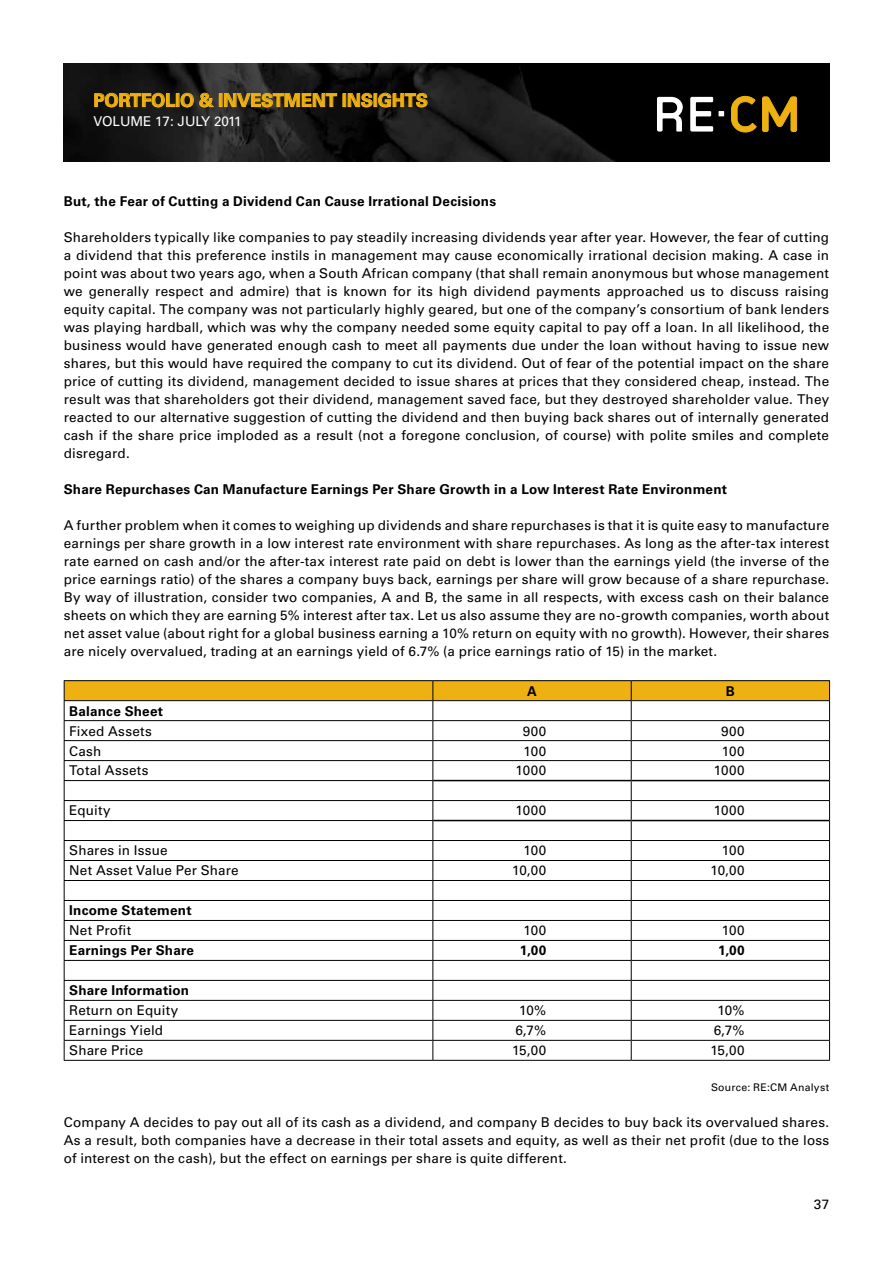
<style>
.page{position:relative;width:893px;height:1263px;background:#fff}
.page>*{position:absolute;margin:0;border:0;box-sizing:border-box;transform-origin:0 0}
.t1{font:700 18px "Univers LT Std";color:#eeb111}
.t2{font:13.5px/18px "Univers LT Std";letter-spacing:.015em;color:#000;text-align:justify}
.t3{font:700 13.5px "Univers LT Std";letter-spacing:.015em;color:#000}
.t4{font:13.5px "Univers LT Std";color:#fff}
.t5{font:10.5px "Univers LT Std";letter-spacing:.025em;color:#000}
</style>
<div class="page">
<img style="left:64px;top:64px;width:765px;height:98px">
<svg style="left:762px;top:96px;width:35px;height:36px"></svg>
<svg style="left:731px;top:96px;width:25px;height:36px"></svg>
<svg style="left:657px;top:97px;width:26px;height:35px"></svg>
<svg style="left:690px;top:97px;width:34px;height:35px"></svg>
<svg style="left:94px;top:92px;width:121px;height:16px;background:#5a4716"></svg>
<div style="left:219px;top:93px;width:3px;height:14px;border:1px solid #eeb111"></div>
<svg style="left:224px;top:90px;width:113px;height:18px;background:#5f4c1a"></svg>
<div style="left:343px;top:93px;width:3px;height:14px;border:1px solid #eeb111"></div>
<svg style="left:347px;top:92px;width:81px;height:16px"></svg>
<hr style="left:64px;top:680px;width:369px;height:1px;background:#000">
<hr style="left:433px;top:680px;width:198px;height:1px;background:#000">
<hr style="left:631px;top:680px;width:199px;height:1px;background:#000">
<svg style="left:64px;top:681px;width:766px;height:379px"></svg>
<hr style="left:64px;top:1060px;width:369px;height:1px;background:#000">
<hr style="left:433px;top:1060px;width:198px;height:1px;background:#000">
<hr style="left:631px;top:1060px;width:199px;height:1px;background:#000">
<hr style="left:433px;top:780px;width:198px;height:1px;background:#000">
<hr style="left:631px;top:780px;width:198px;height:1px;background:#000">
<hr style="left:433px;top:820px;width:198px;height:1px;background:#000">
<hr style="left:631px;top:820px;width:198px;height:1px;background:#000">
<h1 class="t1" style="left:94px;top:90px;width:336px">POrtfolio &amp; Investment insights</h1>
<p class="t4" style="left:94px;top:113px;width:149px">volume 17: JULY 2011</p>
<p class="t3" style="left:64px;top:194px;width:434px">But, the Fear of Cutting a Dividend Can Cause Irrational Decisions</p>
<p class="t2" style="left:64px;top:229px;width:767px">Shareholders typically like companies to pay steadily increasing dividends year after year. However, the fear of cutting a dividend that this preference instils in management may cause economically irrational decision making. A case in point was about two years ago, when a South African company (that shall remain anonymous but whose management we generally respect and admire) that is known for its high dividend payments approached us to discuss raising equity capital. The company was not particularly highly geared, but one of the company’s consortium of bank lenders was playing hardball, which was why the company needed some equity capital to pay off a loan. In all likelihood, the business would have generated enough cash to meet all payments due under the loan without having to issue new shares, but this would have required the company to cut its dividend. Out of fear of the potential impact on the share price of cutting its dividend, management decided to issue shares at prices that they considered cheap, instead. The result was that shareholders got their dividend, management saved face, but they destroyed shareholder value. They reacted to our alternative suggestion of cutting the dividend and then buying back shares out of internally generated cash if the share price imploded as a result (not a foregone conclusion, of course) with polite smiles and complete disregard.</p>
<p class="t3" style="left:64px;top:482px;width:665px">Share Repurchases Can Manufacture Earnings Per Share Growth in a Low Interest Rate Environment</p>
<p class="t2" style="left:64px;top:516px;width:767px">A further problem when it comes to weighing up dividends and share repurchases is that it is quite easy to manufacture earnings per share growth in a low interest rate environment with share repurchases. As long as the after-tax interest rate earned on cash and/or the after-tax interest rate paid on debt is lower than the earnings yield (the inverse of the price earnings ratio) of the shares a company buys back, earnings per share will grow because of a share repurchase.<br>By way of illustration, consider two companies, A and B, the same in all respects, with excess cash on their balance sheets on which they are earning 5% interest after tax. Let us also assume they are no-growth companies, worth about net asset value (about right for a global business earning a 10% return on equity with no growth). However, their shares are nicely overvalued, trading at an earnings yield of 6.7% (a price earnings ratio of 15) in the market.</p>
<p class="t3" style="left:527px;top:683px;width:11px">A</p>
<p class="t3" style="left:726px;top:683px;width:11px">B</p>
<p class="t3" style="left:69px;top:703px;width:95px">Balance Sheet</p>
<p class="t2" style="left:69px;top:722px;width:84px">Fixed Assets</p>
<p class="t2" style="left:523px;top:722px;width:25px">900</p>
<p class="t2" style="left:721px;top:722px;width:25px">900</p>
<p class="t2" style="left:69px;top:742px;width:34px">Cash</p>
<p class="t2" style="left:524px;top:742px;width:24px">100</p>
<p class="t2" style="left:722px;top:742px;width:24px">100</p>
<p class="t2" style="left:69px;top:762px;width:81px">Total Assets</p>
<p class="t2" style="left:516px;top:762px;width:32px">1000</p>
<p class="t2" style="left:714px;top:762px;width:32px">1000</p>
<p class="t2" style="left:69px;top:802px;width:43px">Equity</p>
<p class="t2" style="left:516px;top:802px;width:32px">1000</p>
<p class="t2" style="left:714px;top:802px;width:32px">1000</p>
<p class="t2" style="left:69px;top:842px;width:100px">Shares in Issue</p>
<p class="t2" style="left:524px;top:842px;width:24px">100</p>
<p class="t2" style="left:722px;top:842px;width:24px">100</p>
<p class="t2" style="left:69px;top:862px;width:171px">Net Asset Value Per Share</p>
<p class="t2" style="left:512px;top:862px;width:36px">10,00</p>
<p class="t2" style="left:710px;top:862px;width:36px">10,00</p>
<p class="t3" style="left:69px;top:903px;width:124px">Income Statement</p>
<p class="t2" style="left:69px;top:922px;width:63px">Net Profit</p>
<p class="t2" style="left:524px;top:922px;width:24px">100</p>
<p class="t2" style="left:722px;top:922px;width:24px">100</p>
<p class="t3" style="left:69px;top:943px;width:126px">Earnings Per Share</p>
<p class="t3" style="left:520px;top:943px;width:28px">1,00</p>
<p class="t3" style="left:718px;top:943px;width:28px">1,00</p>
<p class="t3" style="left:69px;top:983px;width:121px">Share Information</p>
<p class="t2" style="left:69px;top:1001px;width:111px">Return on Equity</p>
<p class="t2" style="left:519px;top:1001px;width:28px">10%</p>
<p class="t2" style="left:718px;top:1001px;width:28px">10%</p>
<p class="t2" style="left:69px;top:1021px;width:95px">Earnings Yield</p>
<p class="t2" style="left:515px;top:1021px;width:32px">6,7%</p>
<p class="t2" style="left:714px;top:1021px;width:32px">6,7%</p>
<p class="t2" style="left:69px;top:1041px;width:76px">Share Price</p>
<p class="t2" style="left:512px;top:1041px;width:36px">15,00</p>
<p class="t2" style="left:710px;top:1041px;width:36px">15,00</p>
<p class="t5" style="left:711px;top:1081px;width:120px">Source: RE:CM Analyst</p>
<p class="t2" style="left:64px;top:1113px;width:767px">Company A decides to pay out all of its cash as a dividend, and company B decides to buy back its overvalued shares.<br>As a result, both companies have a decrease in their total assets and equity, as well as their net profit (due to the loss of interest on the cash), but the effect on earnings per share is quite different.</p>
<p class="t2" style="left:814px;top:1195px;width:17px">37</p>
</div>
